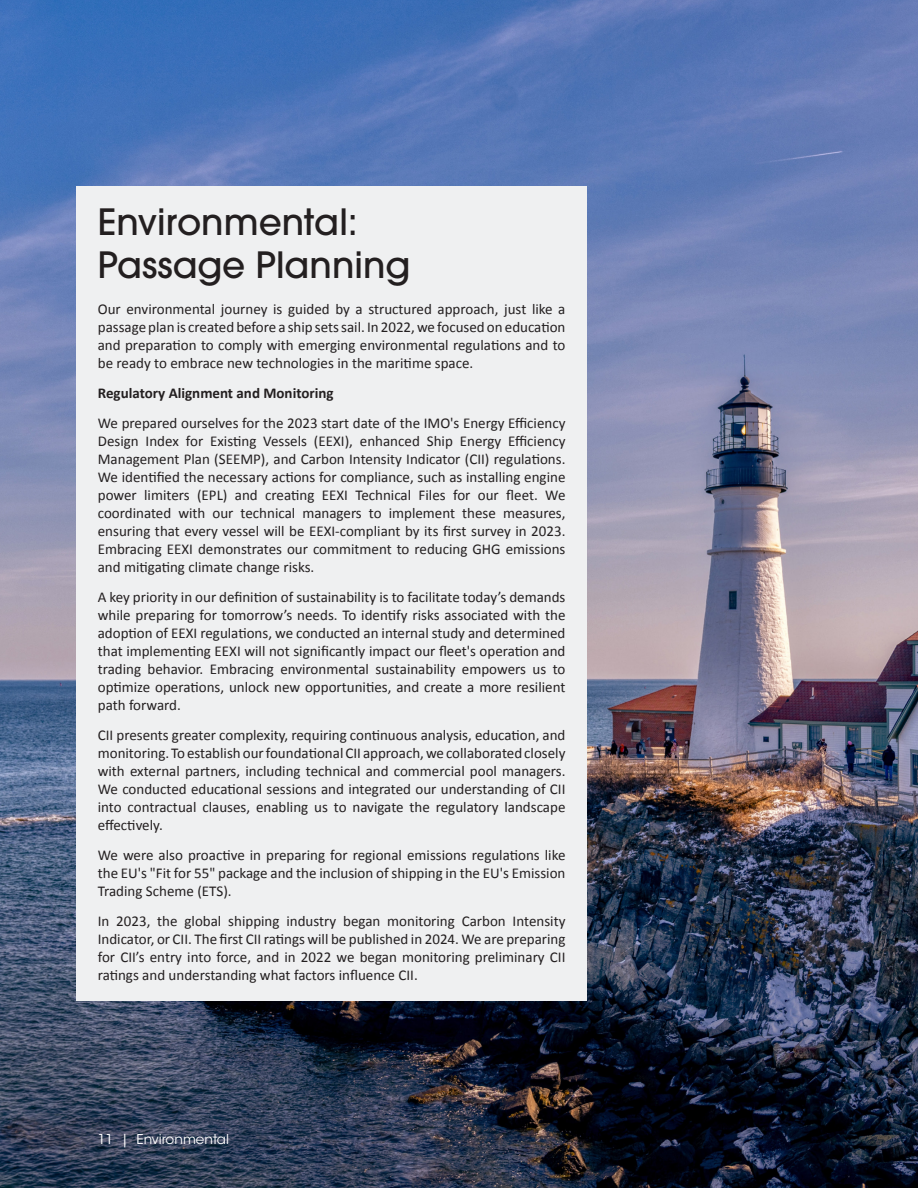
<style>
.page{position:relative;width:918px;height:1188px;background:#fff}
.page>*{position:absolute;margin:0;border:0;box-sizing:border-box;transform-origin:0 0}
.t1{font:500 36px/43.2px "ITC Avant Garde Std";color:#231f20}
.t2{font:15px/18px "Calibri";color:#231f20;text-align:justify}
.t3{font:700 15px "Calibri";color:#231f20}
.t4{font:13.5px "ITC Avant Garde Std";color:#fff}
</style>
<div class="page">
<img style="left:0;top:0;width:918px;height:1188px">
<div style="left:77px;top:187px;width:510px;height:814px;background:#eff0f1"></div>
<p class="t1" style="left:98px;top:200px;width:314px">Environmental:<br>Passage Planning</p>
<p class="t2" style="left:98px;top:300px;width:469px">Our environmental journey is guided by a structured approach, just like a passage plan is created before a ship sets sail. In 2022, we focused on education and preparation to comply with emerging environmental regulations and to be ready to embrace new technologies in the maritime space.</p>
<p class="t3" style="left:98px;top:382px;width:237px">Regulatory Alignment and Monitoring</p>
<p class="t2" style="left:98px;top:414px;width:469px">We prepared ourselves for the 2023 start date of the IMO's Energy Efficiency Design Index for Existing Vessels (EEXI), enhanced Ship Energy Efficiency Management Plan (SEEMP), and Carbon Intensity Indicator (CII) regulations.<br>We identified the necessary actions for compliance, such as installing engine power limiters (EPL) and creating EEXI Technical Files for our fleet. We coordinated with our technical managers to implement these measures, ensuring that every vessel will be EEXI-compliant by its first survey in 2023.<br>Embracing EEXI demonstrates our commitment to reducing GHG emissions and mitigating climate change risks.</p>
<p class="t2" style="left:98px;top:588px;width:469px">A key priority in our definition of sustainability is to facilitate today’s demands while preparing for tomorrow’s needs. To identify risks associated with the adoption of EEXI regulations, we conducted an internal study and determined that implementing EEXI will not significantly impact our fleet's operation and trading behavior. Embracing environmental sustainability empowers us to optimize operations, unlock new opportunities, and create a more resilient path forward.</p>
<p class="t2" style="left:98px;top:726px;width:469px">CII presents greater complexity, requiring continuous analysis, education, and monitoring. To establish our foundational CII approach, we collaborated closely with external partners, including technical and commercial pool managers.<br>We conducted educational sessions and integrated our understanding of CII into contractual clauses, enabling us to navigate the regulatory landscape effectively.</p>
<p class="t2" style="left:98px;top:846px;width:469px">We were also proactive in preparing for regional emissions regulations like the EU's "Fit for 55" package and the inclusion of shipping in the EU's Emission Trading Scheme (ETS).</p>
<p class="t2" style="left:98px;top:912px;width:469px">In 2023, the global shipping industry began monitoring Carbon Intensity Indicator, or CII. The first CII ratings will be published in 2024. We are preparing for CII’s entry into force, and in 2022 we began monitoring preliminary CII ratings and understanding what factors influence CII.</p>
<p class="t4" style="left:98px;top:1131px;width:133px">11 | Environmental</p>
</div>
